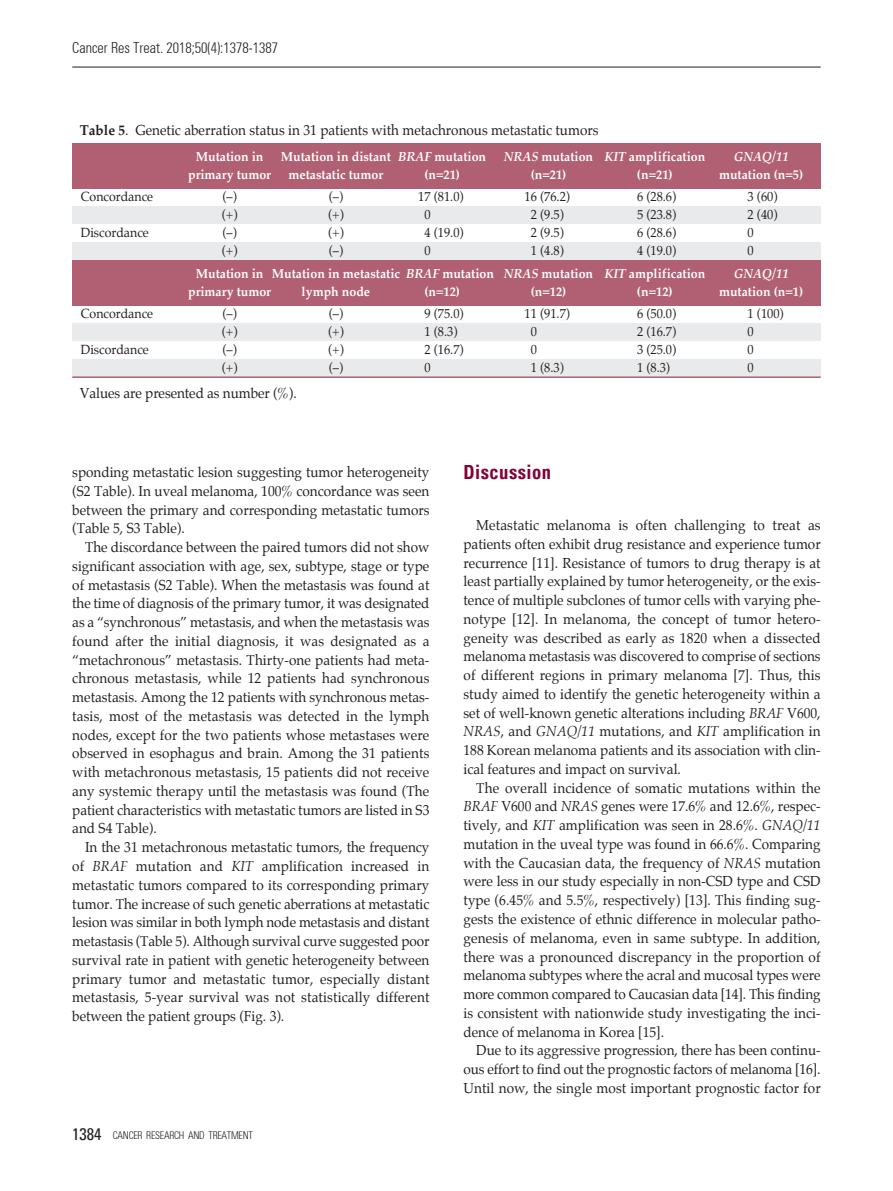
<style>
.page{position:relative;width:893px;height:1191px;background:#fff}
.page>*{position:absolute;margin:0;border:0;box-sizing:border-box;transform-origin:0 0}
.t1{font:700 condensed 19.5px "Univers";letter-spacing:.025em;color:#840037;scale:.95 1}
.t2{font:300 condensed 15px "Univers";color:#231f20;scale:.95 1}
.t3{font:14.25px/18.8px "Palatino";color:#231f20;text-align:justify;scale:.95 1}
.t4{font:13.05px "Palatino";color:#231f20;scale:.95 1}
.t5{font:700 13.05px "Palatino";color:#fff;scale:.95 1}
.t6{font:italic 700 13.05px "Palatino";color:#fff;scale:.95 1}
.t7{font:300 condensed 10.5px "Univers";letter-spacing:-.025em;color:#231f20;scale:.95 1}
.s1{font-weight:700}
.s2{font-style:italic}
.s3{color:#e9eaeb}
.s4{color:#fff}
.s5{font-weight:400;font-size:16.5px}
</style>
<div class="page">
<div style="left:72px;top:143px;width:749px;height:45px;background:#b06072"></div>
<div style="left:72px;top:260px;width:749px;height:45px;background:#b06072"></div>
<div style="left:72px;top:206px;width:749px;height:17px;background:#e9eaeb"></div>
<div style="left:72px;top:242px;width:749px;height:17px;background:#e9eaeb"></div>
<div style="left:72px;top:323px;width:749px;height:17px;background:#e9eaeb"></div>
<div style="left:72px;top:359px;width:749px;height:17px;background:#e9eaeb"></div>
<hr style="left:72px;top:376px;width:749px;height:2px;background:#b06072">
<hr style="left:72px;top:67px;width:749px;height:1px;background:#231f20">
<p class="t2" style="left:72px;top:39px;width:218px">Cancer Res Treat. 2018;50(4):1378-1387</p>
<p class="t3" style="left:80px;top:122px;width:548px"><span class="s1">Table 5</span>. Genetic aberration status in 31 patients with metachronous metastatic tumors</p>
<p class="t5" style="left:196px;top:150px;width:73px">Mutation in</p>
<p class="t5" style="left:281px;top:150px;width:218px">Mutation in distant <span class="s2">BRAF</span> mutation</p>
<p class="t5" style="left:504px;top:150px;width:213px"><span class="s2">NRAS</span> mutation <span class="s2">KIT</span> amplification</p>
<p class="t6" style="left:734px;top:150px;width:59px">GNAQ/11</p>
<p class="t5" style="left:188px;top:168px;width:89px">primary tumor</p>
<p class="t5" style="left:289px;top:168px;width:101px">metastatic tumor</p>
<p class="t5" style="left:424px;top:168px;width:39px">(n=21)</p>
<p class="t5" style="left:531px;top:168px;width:39px">(n=21)</p>
<p class="t5" style="left:637px;top:168px;width:39px">(n=21)</p>
<p class="t5" style="left:719px;top:168px;width:90px">mutation (n=5)</p>
<p class="t4" style="left:81px;top:190px;width:78px">Concordance</p>
<p class="t4" style="left:222px;top:190px;width:17px">(–)</p>
<p class="t4" style="left:329px;top:190px;width:17px">(–)</p>
<p class="t4" style="left:418px;top:190px;width:49px">17 (81.0)</p>
<p class="t4" style="left:524px;top:190px;width:49px">16 (76.2)</p>
<p class="t4" style="left:637px;top:190px;width:43px">6 (28.6)</p>
<p class="t4" style="left:748px;top:190px;width:33px">3 (60)</p>
<p class="t4" style="left:222px;top:208px;width:18px">(+)</p>
<p class="t4" style="left:328px;top:208px;width:18px">(+)</p>
<p class="t4" style="left:424px;top:208px;width:16px">0 <span class="s3">(</span></p>
<p class="t4" style="left:531px;top:208px;width:36px">2 (9.5)</p>
<p class="t4" style="left:637px;top:208px;width:43px">5 (23.8)</p>
<p class="t4" style="left:748px;top:208px;width:33px">2 (40)</p>
<p class="t4" style="left:81px;top:226px;width:73px">Discordance</p>
<p class="t4" style="left:222px;top:226px;width:17px">(–)</p>
<p class="t4" style="left:328px;top:226px;width:18px">(+)</p>
<p class="t4" style="left:424px;top:226px;width:43px">4 (19.0)</p>
<p class="t4" style="left:531px;top:226px;width:36px">2 (9.5)</p>
<p class="t4" style="left:637px;top:226px;width:43px">6 (28.6)</p>
<p class="t4" style="left:748px;top:226px;width:16px">0 <span class="s4">(</span></p>
<p class="t4" style="left:222px;top:244px;width:18px">(+)</p>
<p class="t4" style="left:329px;top:244px;width:17px">(–)</p>
<p class="t4" style="left:424px;top:244px;width:16px">0 <span class="s3">(</span></p>
<p class="t4" style="left:531px;top:244px;width:36px">1 (4.8)</p>
<p class="t4" style="left:637px;top:244px;width:43px">4 (19.0)</p>
<p class="t4" style="left:748px;top:244px;width:16px">0<span class="s3">(</span></p>
<p class="t5" style="left:196px;top:267px;width:538px">Mutation in Mutation in metastatic <span class="s2">BRAF</span> mutation <span class="s2">NRAS</span> mutation <span class="s2">KIT</span> amplification</p>
<p class="t6" style="left:734px;top:267px;width:59px">GNAQ/11</p>
<p class="t5" style="left:188px;top:285px;width:89px">primary tumor</p>
<p class="t5" style="left:302px;top:285px;width:74px">lymph node</p>
<p class="t5" style="left:424px;top:285px;width:39px">(n=12)</p>
<p class="t5" style="left:531px;top:285px;width:39px">(n=12)</p>
<p class="t5" style="left:637px;top:285px;width:39px">(n=12)</p>
<p class="t5" style="left:719px;top:285px;width:90px">mutation (n=1)</p>
<p class="t4" style="left:81px;top:307px;width:78px">Concordance</p>
<p class="t4" style="left:222px;top:307px;width:17px">(–)</p>
<p class="t4" style="left:329px;top:307px;width:17px">(–)</p>
<p class="t4" style="left:424px;top:307px;width:43px">9 (75.0)</p>
<p class="t4" style="left:524px;top:307px;width:49px">11 (91.7)</p>
<p class="t4" style="left:637px;top:307px;width:43px">6 (50.0)</p>
<p class="t4" style="left:748px;top:307px;width:40px">1 (100)</p>
<p class="t4" style="left:222px;top:325px;width:18px">(+)</p>
<p class="t4" style="left:328px;top:325px;width:18px">(+)</p>
<p class="t4" style="left:424px;top:325px;width:36px">1 (8.3)</p>
<p class="t4" style="left:531px;top:325px;width:16px">0 <span class="s3">(</span></p>
<p class="t4" style="left:637px;top:325px;width:43px">2 (16.7)</p>
<p class="t4" style="left:748px;top:325px;width:16px">0<span class="s3">(</span></p>
<p class="t4" style="left:81px;top:343px;width:73px">Discordance</p>
<p class="t4" style="left:222px;top:343px;width:17px">(–)</p>
<p class="t4" style="left:328px;top:343px;width:18px">(+)</p>
<p class="t4" style="left:424px;top:343px;width:43px">2 (16.7)</p>
<p class="t4" style="left:531px;top:343px;width:16px">0 <span class="s4">(</span></p>
<p class="t4" style="left:637px;top:343px;width:43px">3 (25.0)</p>
<p class="t4" style="left:748px;top:343px;width:16px">0<span class="s4">(</span></p>
<p class="t4" style="left:222px;top:361px;width:18px">(+)</p>
<p class="t4" style="left:329px;top:361px;width:17px">(–)</p>
<p class="t4" style="left:424px;top:361px;width:16px">0 <span class="s3">(</span></p>
<p class="t4" style="left:531px;top:361px;width:36px">1 (8.3)</p>
<p class="t4" style="left:637px;top:361px;width:36px">1 (8.3)</p>
<p class="t4" style="left:748px;top:361px;width:16px">0<span class="s3">(</span></p>
<p class="t3" style="left:80px;top:385px;width:230px">Values are presented as number (%).</p>
<p class="t3" style="left:72px;top:464px;width:377px">sponding metastatic lesion suggesting tumor heterogeneity (S2 Table). In uveal melanoma, 100% concordance was seen between the primary and corresponding metastatic tumors (Table 5, S3 Table).</p>
<p class="t3" style="left:72px;top:539px;width:377px;text-indent:13px">The discordance between the paired tumors did not show significant association with age, sex, subtype, stage or type of metastasis (S2 Table). When the metastasis was found at the time of diagnosis of the primary tumor, it was designated as a “synchronous” metastasis, and when the metastasis was found after the initial diagnosis, it was designated as a “metachronous” metastasis. Thirty-one patients had meta&shy;chronous metastasis, while 12 patients had synchronous metastasis. Among the 12 patients with synchronous metas&shy;tasis, most of the metastasis was detected in the lymph nodes, except for the two patients whose metastases were observed in esophagus and brain. Among the 31 patients with metachronous metastasis, 15 patients did not receive any systemic therapy until the metastasis was found (The patient characteristics with metastatic tumors are listed in S3 and S4 Table).</p>
<p class="t3" style="left:72px;top:839px;width:378px;text-indent:13px">In the 31 metachronous metastatic tumors, the frequency of <span class="s2">BRAF</span> mutation and <span class="s2">KIT</span> amplification increased in metastatic tumors compared to its corresponding primary tumor. The increase of such genetic aberrations at metastatic lesion was similar in both lymph node metastasis and distant metastasis (Table 5). Although survival curve suggested poor survival rate in patient with genetic heterogeneity between primary tumor and metastatic tumor, especially distant metastasis, 5-year survival was not statistically different between the patient groups (Fig. 3).</p>
<p class="t7" style="left:72px;top:1129px;width:192px"><span class="s5">1384</span> CANCER RESEARCH AND TREATMENT</p>
<h1 class="t1" style="left:463px;top:460px;width:94px">Discussion</h1>
<p class="t3" style="left:463px;top:517px;width:377px;text-indent:13px">Metastatic melanoma is often challenging to treat as patients often exhibit drug resistance and experience tumor recurrence [11]. Resistance of tumors to drug therapy is at least partially explained by tumor heterogeneity, or the exis&shy;tence of multiple subclones of tumor cells with varying phe&shy;notype [12]. In melanoma, the concept of tumor hetero&shy;geneity was described as early as 1820 when a dissected melanoma metastasis was discovered to comprise of sections of different regions in primary melanoma [7]. Thus, this study aimed to identify the genetic heterogeneity within a set of well-known genetic alterations including <span class="s2">BRAF</span> V600, <span class="s2">NRAS</span>, and <span class="s2">GNAQ/11</span> mutations, and <span class="s2">KIT</span> amplification in 188 Korean melanoma patients and its association with clin&shy;ical features and impact on survival.</p>
<p class="t3" style="left:463px;top:779px;width:377px;text-indent:13px">The overall incidence of somatic mutations within the <span class="s2">BRAF</span> V600 and <span class="s2">NRAS</span> genes were 17.6% and 12.6%, respec&shy;tively, and <span class="s2">KIT</span> amplification was seen in 28.6%. <span class="s2">GNAQ/11 </span>mutation in the uveal type was found in 66.6%. Comparing with the Caucasian data, the frequency of <span class="s2">NRAS</span> mutation were less in our study especially in non-CSD type and CSD type (6.45% and 5.5%, respectively) [13]. This finding sug&shy;gests the existence of ethnic difference in molecular patho&shy;genesis of melanoma, even in same subtype. In addition, there was a pronounced discrepancy in the proportion of melanoma subtypes where the acral and mucosal types were more common compared to Caucasian data [14]. This finding is consistent with nationwide study investigating the inci&shy;dence of melanoma in Korea [15].</p>
<p class="t3" style="left:463px;top:1042px;width:377px;text-indent:13px">Due to its aggressive progression, there has been continu&shy;ous effort to find out the prognostic factors of melanoma [16].<br>Until now, the single most important prognostic factor for</p>
</div>
